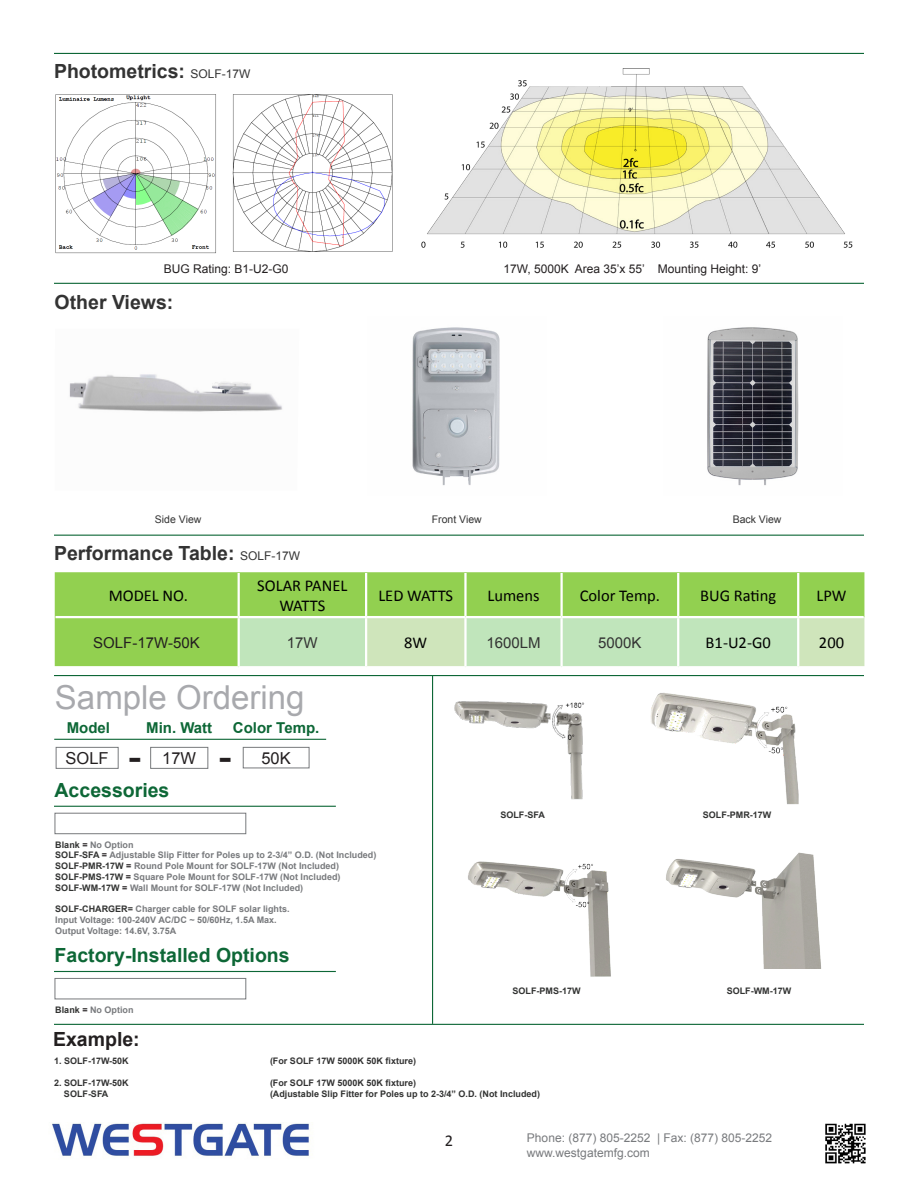
<style>
.page{position:relative;width:918px;height:1188px;background:#fff}
.page>*{position:absolute;margin:0;border:0;box-sizing:border-box;transform-origin:0 0}
.t1{font:33px "Arial";color:#a8a9ad}
.t2{font:700 28.5px "Verdana";color:#231f20}
.t3{font:700 19.5px "Arial";color:#333}
.t4{font:700 19.5px "Arial";color:#0d6736}
.t5{font:700 19.5px "Arial";color:#231f20}
.t6{font:16.5px "Calibri";color:#000}
.t7{font:16.5px "Arial";color:#231f20}
.t8{font:16.5px "Calibri";color:#231f20}
.t9{font:700 15px "Arial";color:#0d6736}
.t10{font:15px "Arial";color:#231f20}
.t11{font:15px "Arial";color:#333}
.t12{font:15px "Arial";color:#323332}
.t13{font:12px "Arial";color:#787a7d}
.t14{font:12px "Arial";color:#231f20}
.t15{font:10.5px "Arial";color:#333}
.t16{font:700 9px "Arial";color:#787a7d}
.t17{font:700 9px "Arial";color:#323332}
.t18{font:700 9px "Arial";color:#333}
.s1{font-weight:400;font-size:12px}
.s2{color:#323332}
.s3{color:#231f20}
</style>
<div class="page">
<hr style="left:54px;top:535px;width:810px;height:1px;background:#0d6736">
<hr style="left:432px;top:675px;width:1px;height:349px;background:#0d6736">
<hr style="left:54px;top:53px;width:810px;height:1px;background:#0d6736">
<hr style="left:54px;top:283px;width:810px;height:1px;background:#0d6736">
<div style="left:55px;top:572px;width:809px;height:94px;background:#92d050"></div>
<svg style="left:240px;top:618px;width:624px;height:48px;background:#c4e5bb"></svg>
<hr style="left:238px;top:573px;width:2px;height:43px;background:#fff">
<hr style="left:365px;top:573px;width:2px;height:43px;background:#fff">
<hr style="left:464px;top:573px;width:3px;height:43px;background:#fff">
<hr style="left:560px;top:573px;width:3px;height:43px;background:#fff">
<hr style="left:677px;top:573px;width:2px;height:43px;background:#fff">
<hr style="left:797px;top:573px;width:2px;height:43px;background:#fff">
<hr style="left:238px;top:618px;width:2px;height:48px;background:#fff">
<hr style="left:365px;top:618px;width:2px;height:48px;background:#fff">
<hr style="left:464px;top:618px;width:3px;height:48px;background:#fff">
<hr style="left:560px;top:618px;width:3px;height:48px;background:#fff">
<hr style="left:677px;top:618px;width:2px;height:48px;background:#fff">
<hr style="left:797px;top:618px;width:2px;height:48px;background:#fff">
<hr style="left:56px;top:616px;width:183px;height:2px;background:#fff">
<hr style="left:239px;top:616px;width:127px;height:2px;background:#fff">
<hr style="left:366px;top:616px;width:99px;height:2px;background:#fff">
<hr style="left:465px;top:616px;width:97px;height:2px;background:#fff">
<hr style="left:562px;top:616px;width:116px;height:2px;background:#fff">
<hr style="left:678px;top:616px;width:120px;height:2px;background:#fff">
<hr style="left:798px;top:616px;width:66px;height:2px;background:#fff">
<hr style="left:54px;top:675px;width:810px;height:1px;background:#0d6736">
<hr style="left:54px;top:1024px;width:810px;height:1px;background:#0d6736">
<img style="left:52px;top:1123px;width:257px;height:34px">
<img style="left:825px;top:1123px;width:41px;height:41px">
<img style="left:69px;top:374px;width:214px;height:38px">
<div style="left:56px;top:747px;width:63px;height:22px;border:1px solid #787a7d"></div>
<div style="left:150px;top:747px;width:58px;height:22px;border:1px solid #787a7d"></div>
<hr style="left:54px;top:739px;width:272px;height:1px;background:#0d6736">
<div style="left:243px;top:747px;width:66px;height:21px;border:1px solid #787a7d"></div>
<hr style="left:54px;top:971px;width:282px;height:1px;background:#0d6736">
<div style="left:55px;top:978px;width:191px;height:21px;background:#fff;border:1px solid #787a7d"></div>
<img style="left:232px;top:94px;width:161px;height:158px">
<img style="left:55px;top:94px;width:161px;height:160px">
<img style="left:421px;top:68px;width:432px;height:180px">
<img style="left:412px;top:327px;width:88px;height:159px">
<img style="left:707px;top:327px;width:92px;height:159px">
<img style="left:454px;top:701px;width:131px;height:99px">
<img style="left:651px;top:693px;width:148px;height:112px">
<img style="left:468px;top:861px;width:143px;height:116px">
<img style="left:666px;top:852px;width:155px;height:116px">
<hr style="left:54px;top:806px;width:282px;height:1px;background:#0d6736">
<div style="left:55px;top:813px;width:191px;height:21px;background:#fff;border:1px solid #787a7d"></div>
<p class="t3" style="left:54px;top:58px;width:198px">Photometrics: <span class="s1">SOLF-17W</span></p>
<p class="t14" style="left:164px;top:261px;width:126px">BUG Rating: B1-U2-G0</p>
<p class="t14" style="left:503px;top:261px;width:259px">17W, 5000K Area 35’x 55’ Mounting Height: 9’</p>
<p class="t3" style="left:55px;top:289px;width:120px">Other Views:</p>
<p class="t15" style="left:155px;top:512px;width:48px">Side View</p>
<p class="t3" style="left:54px;top:540px;width:248px">Performance Table: <span class="s1">SOLF-17W</span></p>
<p class="t6" style="left:109px;top:585px;width:81px">MODEL NO.</p>
<p class="t6" style="left:257px;top:575px;width:92px">SOLAR PANEL</p>
<p class="t6" style="left:279px;top:595px;width:47px">WATTS</p>
<p class="t15" style="left:432px;top:512px;width:51px">Front View</p>
<p class="t15" style="left:733px;top:512px;width:50px">Back View</p>
<p class="t6" style="left:378px;top:585px;width:76px">LED WATTS</p>
<p class="t6" style="left:487px;top:585px;width:54px">Lumens</p>
<p class="t6" style="left:580px;top:585px;width:82px">Color Temp.</p>
<p class="t6" style="left:700px;top:585px;width:78px">BUG Rating</p>
<p class="t6" style="left:816px;top:585px;width:32px">LPW</p>
<p class="t10" style="left:93px;top:633px;width:108px">SOLF-17W-50K</p>
<p class="t11" style="left:287px;top:633px;width:32px">17W</p>
<p class="t6" style="left:404px;top:633px;width:25px">8W</p>
<p class="t12" style="left:486px;top:633px;width:56px">1600LM</p>
<p class="t11" style="left:598px;top:633px;width:45px">5000K</p>
<p class="t6" style="left:706px;top:633px;width:67px">B1-U2-G0</p>
<p class="t6" style="left:819px;top:633px;width:27px">200</p>
<p class="t1" style="left:55px;top:676px;width:251px">Sample Ordering</p>
<p class="t7" style="left:66px;top:747px;width:45px">SOLF</p>
<p class="t7" style="left:162px;top:747px;width:35px">17W</p>
<p class="t9" style="left:67px;top:718px;width:45px">Model</p>
<p class="t9" style="left:146px;top:718px;width:68px">Min. Watt</p>
<p class="t9" style="left:233px;top:718px;width:88px">Color Temp.</p>
<p class="t2" style="left:128px;top:740px;width:15px">-</p>
<p class="t2" style="left:219px;top:740px;width:15px">-</p>
<p class="t7" style="left:261px;top:747px;width:31px">50K</p>
<p class="t4" style="left:55px;top:778px;width:116px">Accessories</p>
<p class="t16" style="left:55px;top:838px;width:80px"><span class="s2">Blank</span> <span class="s3">=</span> No Option</p>
<p class="t16" style="left:55px;top:849px;width:323px"><span class="s2">SOLF-SFA</span> <span class="s3">=</span> Adjustable Slip Fitter for Poles up to 2-3/4” O.D. (Not Included)</p>
<p class="t16" style="left:55px;top:860px;width:285px"><span class="s2">SOLF-PMR-17W</span> <span class="s3">=</span> Round Pole Mount for SOLF-17W (Not Included)</p>
<p class="t16" style="left:55px;top:871px;width:287px"><span class="s2">SOLF-PMS-17W</span> <span class="s3">=</span> Square Pole Mount for SOLF-17W (Not Included)</p>
<p class="t16" style="left:55px;top:882px;width:249px"><span class="s2">SOLF-WM-17W</span> <span class="s3">=</span> Wall Mount for SOLF-17W (Not Included)</p>
<p class="t16" style="left:55px;top:903px;width:236px"><span class="s2">SOLF-CHARGER=</span> Charger cable for SOLF solar lights.</p>
<p class="t16" style="left:55px;top:914px;width:223px">Input Voltage: 100-240V AC/DC ~ 50/60Hz, 1.5A Max.</p>
<p class="t16" style="left:55px;top:925px;width:123px">Output Voltage: 14.6V, 3.75A</p>
<p class="t4" style="left:55px;top:943px;width:237px">Factory-Installed Options</p>
<p class="t16" style="left:55px;top:1004px;width:80px"><span class="s2">Blank</span> <span class="s3">=</span> No Option</p>
<p class="t17" style="left:500px;top:809px;width:46px">SOLF-SFA</p>
<p class="t17" style="left:513px;top:985px;width:70px">SOLF-PMS-17W</p>
<p class="t5" style="left:53px;top:1026px;width:88px">Example:</p>
<p class="t18" style="left:54px;top:1055px;width:76px">1. SOLF-17W-50K</p>
<p class="t18" style="left:270px;top:1055px;width:148px">(For SOLF 17W 5000K 50K fixture)</p>
<p class="t18" style="left:54px;top:1077px;width:76px">2. SOLF-17W-50K</p>
<p class="t18" style="left:270px;top:1077px;width:148px">(For SOLF 17W 5000K 50K fixture)</p>
<p class="t17" style="left:64px;top:1087px;width:46px">SOLF-SFA</p>
<p class="t17" style="left:270px;top:1087px;width:272px">(Adjustable Slip Fitter for Poles up to 2-3/4” O.D. (Not Included)</p>
<p class="t17" style="left:703px;top:809px;width:70px">SOLF-PMR-17W</p>
<p class="t17" style="left:727px;top:985px;width:66px">SOLF-WM-17W</p>
<p class="t8" style="left:445px;top:1131px;width:10px">2</p>
<p class="t13" style="left:527px;top:1130px;width:247px">Phone: (877) 805-2252 | Fax: (877) 805-2252</p>
<p class="t13" style="left:527px;top:1145px;width:124px">www.westgatemfg.com</p>
</div>
